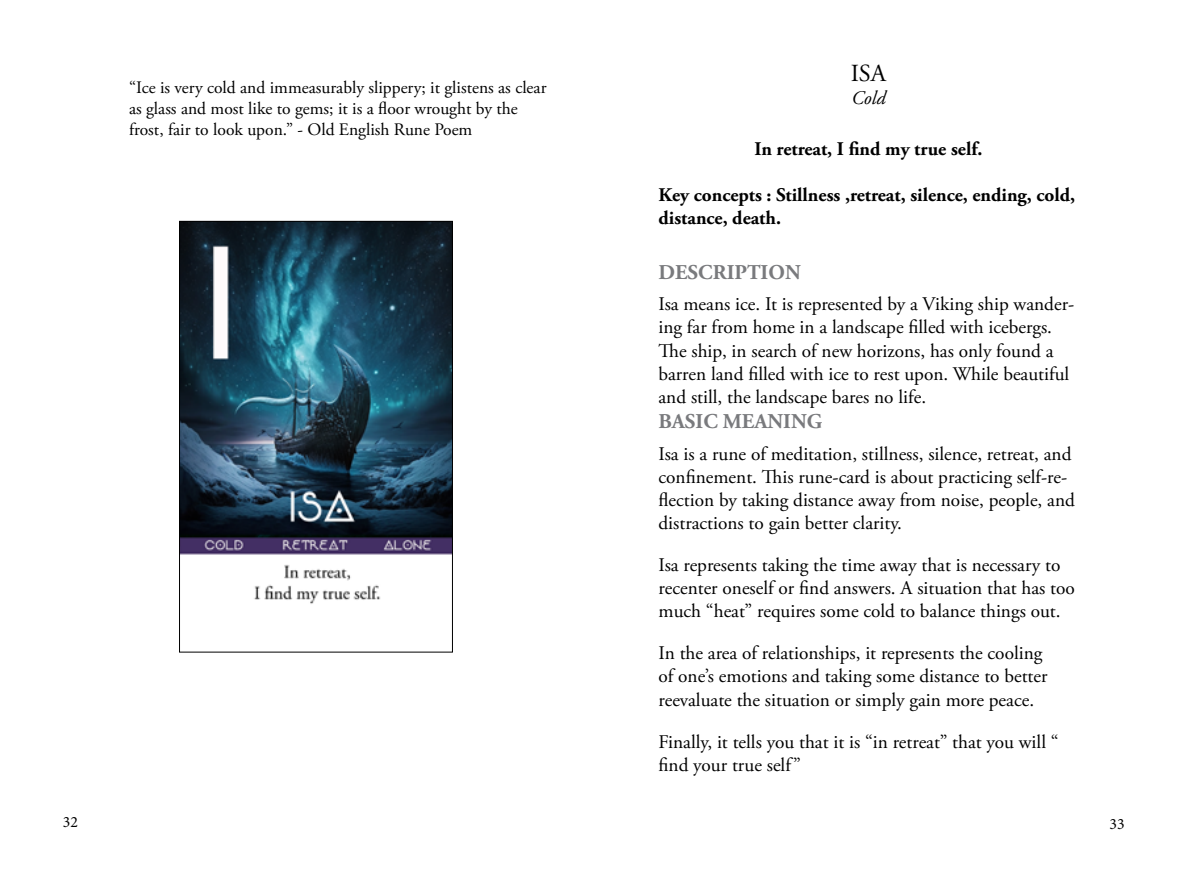
<style>
.page{position:relative;width:1191px;height:869px;background:#fff}
.page>*{position:absolute;margin:0;border:0;box-sizing:border-box;transform-origin:0 0}
.t1{font:24.5px "Adobe Garamond Pro";color:#000}
.t2{font:700 21px "Adobe Garamond Pro";color:#797a7d}
.t3{font:19.25px/23.1px "Adobe Garamond Pro";color:#000}
.t4{font:700 19.25px/23.1px "Adobe Garamond Pro";color:#000}
.t5{font:italic 19.25px "Adobe Garamond Pro";color:#000}
.t6{font:17.5px/21px "Adobe Garamond Pro";color:#000}
.t7{font:15.75px "Minion Pro";color:#000}
</style>
<div class="page">
<img style="left:181px;top:223px;width:270px;height:381px">
<div style="left:179px;top:221px;width:274px;height:431px;border:1px solid #000"></div>
<p class="t6" style="left:129px;top:78px;width:419px">“Ice is very cold and immeasurably slippery; it glistens as clear as glass and most like to gems; it is a floor wrought by the frost, fair to look upon.” - Old English Rune Poem</p>
<p class="t1" style="left:850px;top:59px;width:37px">ISA</p>
<p class="t5" style="left:851px;top:87px;width:36px">Cold</p>
<p class="t4" style="left:754px;top:137px;width:229px">In retreat, I find my true self.</p>
<p class="t4" style="left:658px;top:183px;width:418px">Key concepts : Stillness ,retreat, silence, ending, cold, distance, death.</p>
<p class="t2" style="left:658px;top:260px;width:144px">DESCRIPTION</p>
<p class="t3" style="left:658px;top:293px;width:417px">Isa means ice. It is represented by a Viking ship wander&shy;ing far from home in a landscape filled with icebergs.<br>The ship, in search of new horizons, has only found a barren land filled with ice to rest upon. While beautiful and still, the landscape bares no life.</p>
<p class="t2" style="left:658px;top:409px;width:165px">BASIC MEANING</p>
<p class="t3" style="left:658px;top:442px;width:418px">Isa is a rune of meditation, stillness, silence, retreat, and confinement. This rune-card is about practicing self-re&shy;flection by taking distance away from noise, people, and distractions to gain better clarity.</p>
<p class="t3" style="left:658px;top:553px;width:418px">Isa represents taking the time away that is necessary to recenter oneself or find answers. A situation that has too much “heat” requires some cold to balance things out.</p>
<p class="t3" style="left:658px;top:642px;width:390px">In the area of relationships, it represents the cooling of one’s emotions and taking some distance to better reevaluate the situation or simply gain more peace.</p>
<p class="t3" style="left:658px;top:730px;width:402px">Finally, it tells you that it is “in retreat” that you will “ find your true self”</p>
<p class="t7" style="left:63px;top:810px;width:17px">32</p>
<p class="t7" style="left:1109px;top:812px;width:17px">33</p>
</div>
